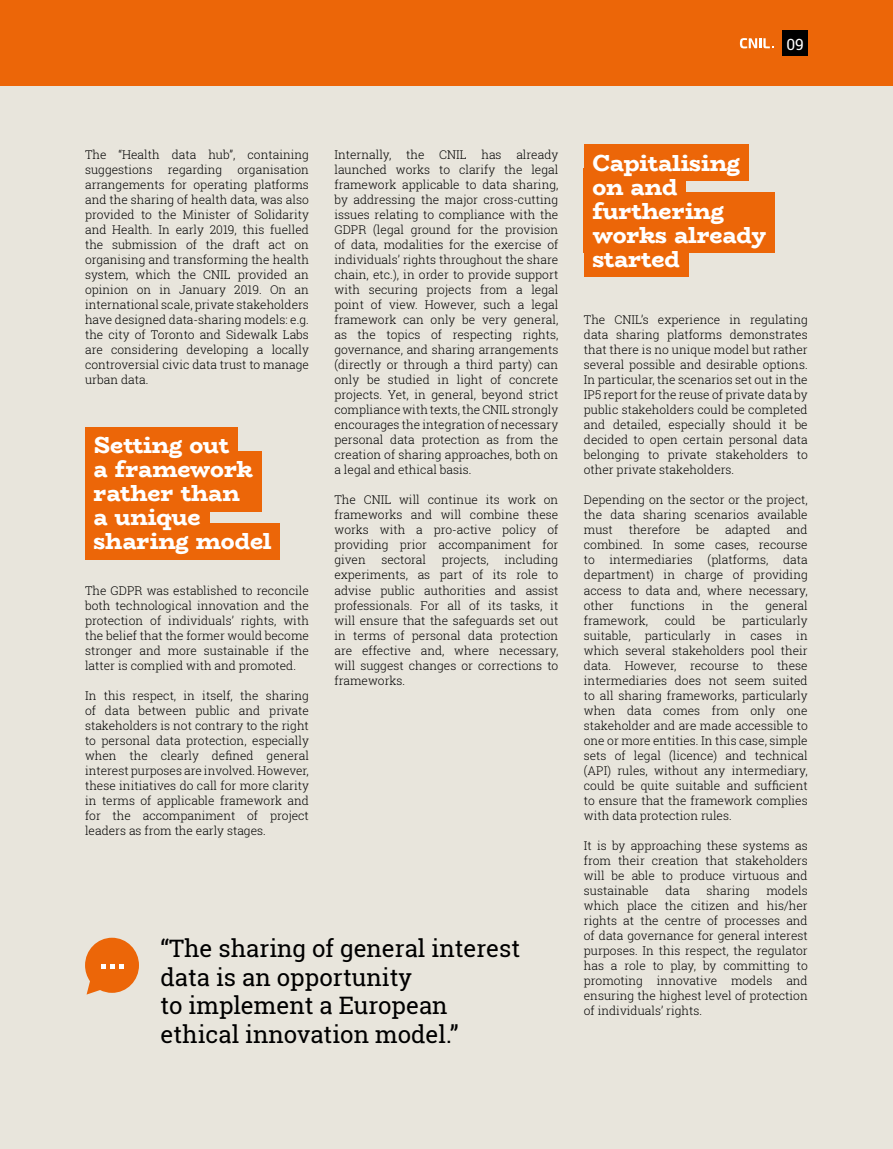
<style>
.page{position:relative;width:893px;height:1149px;background:#fff}
.page>*{position:absolute;margin:0;border:0;box-sizing:border-box;transform-origin:0 0}
.t1{font:24px/28.5px "Roboto Slab";color:#000}
.t2{font:800 23.25px/24px "Bio Rhyme";letter-spacing:-.005em;color:#fff}
.t3{font:15.45px "Roboto Slab";color:#fff}
.t4{font:300 12px/15px "Roboto Slab";color:#000;text-align:justify}
</style>
<div class="page">
<div style="left:0;top:0;width:893px;height:1148px;background:#e8e5dc"></div>
<div style="left:0;top:0;width:893px;height:85px;background:#ec6608"></div>
<div style="left:782px;top:30px;width:26px;height:26px;background:#000"></div>
<svg style="left:740px;top:38px;width:34px;height:10px"></svg>
<div style="left:85px;top:427px;width:152px;height:36px;background:#ec6608"></div>
<div style="left:85px;top:451px;width:176px;height:60px;background:#ec6608"></div>
<div style="left:85px;top:499px;width:124px;height:36px;background:#ec6608"></div>
<div style="left:85px;top:523px;width:195px;height:36px;background:#ec6608"></div>
<div style="left:584px;top:145px;width:165px;height:36px;background:#ec6608"></div>
<div style="left:584px;top:169px;width:102px;height:36px;background:#ec6608"></div>
<div style="left:584px;top:193px;width:191px;height:60px;background:#ec6608"></div>
<div style="left:584px;top:241px;width:104px;height:36px;background:#ec6608"></div>
<svg style="left:85px;top:937px;width:54px;height:57px"></svg>
<p class="t3" style="left:786px;top:34px;width:19px">09</p>
<p class="t4" style="left:85px;top:147px;width:225px">The “Health data hub”, containing suggestions</p>
<p class="t4" style="left:85px;top:162px;width:225px;text-indent:152px">organisation arrangements for operating platforms and the sharing of health data, was also provided to the Minister of Solidarity and Health. In early 2019, this fuelled the submission of the draft act on organising and transforming the health system, which the CNIL provided an opinion on in January 2019. On an international scale, private stakeholders have designed data-sharing models: e.g. the city of Toronto and Sidewalk Labs are considering developing a locally controversial civic data trust to manage urban data.</p>
<p class="t4" style="left:168px;top:162px;width:56px">regarding</p>
<h2 class="t2" style="left:94px;top:432px;width:179px">Setting out<br>a framework rather than<br>a unique sharing model</h2>
<p class="t4" style="left:85px;top:582px;width:225px">The GDPR was established to reconcile both technological innovation and the protection of individuals’ rights, with the belief that the former would become stronger and more sustainable if the latter is complied with and promoted.</p>
<p class="t4" style="left:85px;top:687px;width:225px">In this respect, in itself, the sharing of data between public and private stakeholders is not contrary to the right to personal data protection, especially when the clearly defined general interest purposes are involved. However, these initiatives do call for more clarity in terms of applicable framework and for the accompaniment of project leaders as from the early stages.</p>
<p class="t4" style="left:334px;top:147px;width:225px">Internally, the CNIL has already launched works to clarify the legal framework applicable to data sharing, by addressing the major cross-cutting issues relating to compliance with the GDPR (legal ground for the provision of data, modalities for the exercise of individuals’ rights throughout the share chain, etc.), in order to provide support with securing projects from a legal point of view. However, such a legal framework can only be very general, as the topics of respecting rights, governance, and sharing arrangements (directly or through a third party) can only be studied in light of concrete projects. Yet, in general, beyond strict compliance with texts, the CNIL strongly encourages the integration of necessary personal data protection as from the creation of sharing approaches, both on a legal and ethical basis.</p>
<p class="t4" style="left:334px;top:492px;width:225px">The CNIL will continue its work on frameworks and will combine these works with a pro-active policy of providing prior accompaniment for given</p>
<p class="t4" style="left:334px;top:552px;width:225px;text-indent:170px">including experiments, as part of its role to advise public authorities and assist professionals. For all of its tasks, it will ensure that the safeguards set out in terms of personal data protection are effective and, where necessary, will suggest changes or corrections to frameworks.</p>
<p class="t4" style="left:381px;top:552px;width:46px">sectoral</p>
<p class="t4" style="left:442px;top:552px;width:49px">projects,</p>
<h1 class="t1" style="left:160px;top:933px;width:361px">“The sharing of general interest data is an opportunity<br>to implement a European ethical innovation model.”</h1>
<h2 class="t2" style="left:592px;top:150px;width:176px">Capitalising on and furthering works already started</h2>
<p class="t4" style="left:584px;top:312px;width:225px">The CNIL’s experience in regulating data sharing platforms demonstrates that there is no unique model but rather several possible and desirable options.<br>In particular, the scenarios set out in the IP5 report for the reuse of private data by public stakeholders could be completed and detailed, especially should it be decided to open certain personal data belonging to private stakeholders to other private stakeholders.</p>
<p class="t4" style="left:584px;top:492px;width:225px">Depending on the sector or the project, the data sharing scenarios available must</p>
<p class="t4" style="left:629px;top:522px;width:53px">therefore</p>
<p class="t4" style="left:696px;top:522px;width:15px">be</p>
<p class="t4" style="left:725px;top:522px;width:47px">adapted</p>
<p class="t4" style="left:584px;top:522px;width:225px;text-indent:202px">and combined. In some cases, recourse to intermediaries (platforms, data department) in charge of providing access to data and, where necessary, other</p>
<p class="t4" style="left:631px;top:597px;width:56px">functions</p>
<p class="t4" style="left:702px;top:597px;width:13px">in</p>
<p class="t4" style="left:730px;top:597px;width:20px">the</p>
<p class="t4" style="left:765px;top:597px;width:44px">general</p>
<p class="t4" style="left:584px;top:612px;width:66px">framework,</p>
<p class="t4" style="left:665px;top:612px;width:33px">could</p>
<p class="t4" style="left:712px;top:612px;width:15px">be</p>
<p class="t4" style="left:584px;top:612px;width:225px;text-indent:158px">particularly suitable, particularly in cases in which several stakeholders pool their data. However, recourse to these intermediaries does not seem suited to all sharing frameworks, particularly when data comes from only one stakeholder and are made accessible to one or more entities. In this case, simple sets of legal (licence) and technical (API) rules, without any intermediary, could be quite suitable and sufficient to ensure that the framework complies with data protection rules.</p>
<p class="t4" style="left:584px;top:837px;width:225px">It is by approaching these systems as from their creation that stakeholders will be able to produce virtuous and sustainable</p>
<p class="t4" style="left:584px;top:882px;width:225px;text-indent:183px">models which place the citizen and his/her rights at the centre of processes and of data governance for general interest purposes. In this respect, the regulator has a role to play, by committing to promoting innovative models and ensuring the highest level of protection of individuals’ rights.</p>
<p class="t4" style="left:665px;top:882px;width:26px">data</p>
<p class="t4" style="left:707px;top:882px;width:45px">sharing</p>
</div>
